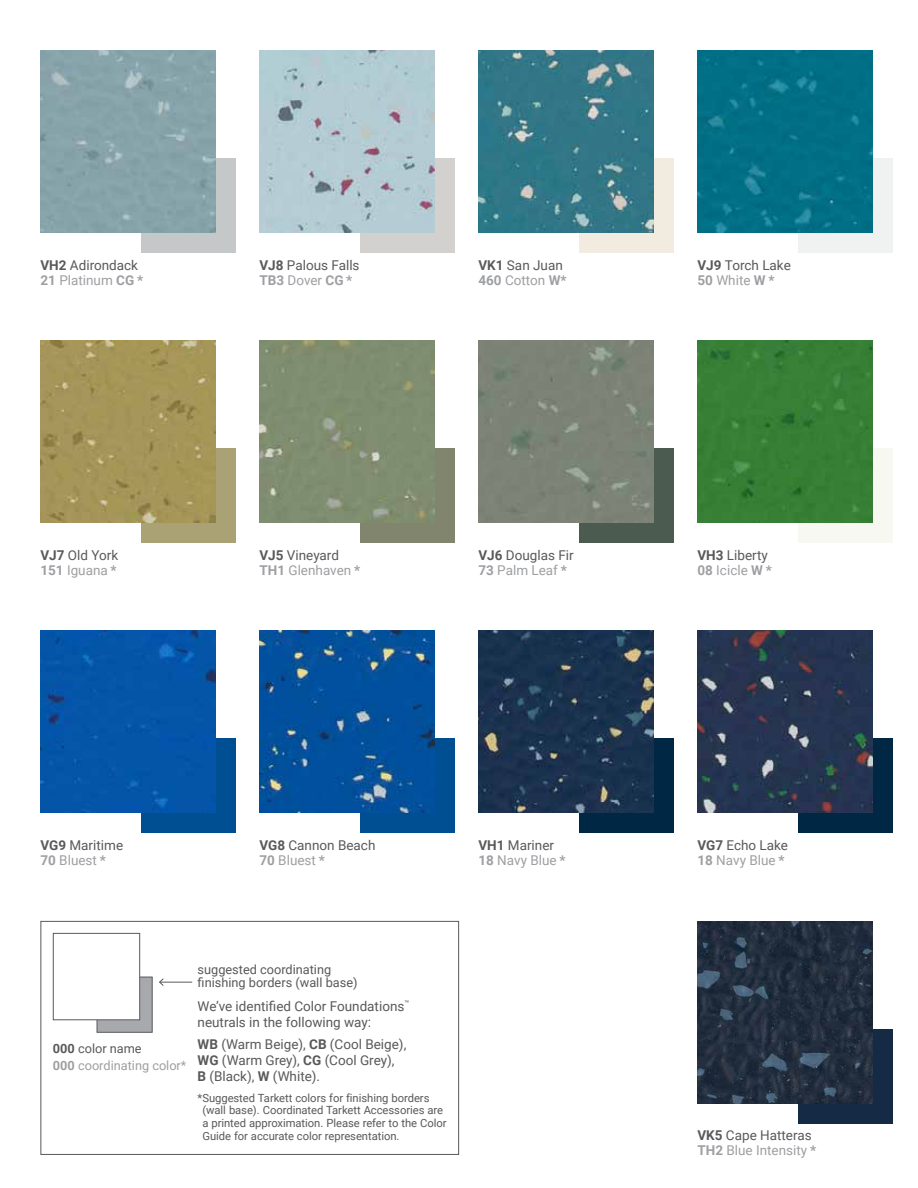
<style>
.page{position:relative;width:918px;height:1188px;background:#fff}
.page>*{position:absolute;margin:0;border:0;box-sizing:border-box;transform-origin:0 0}
.t1{font:13.5px/15px "Roboto";color:#58595b}
.t2{font:13.5px/15px "Roboto";color:#9d9fa2}
.t3{font:12.75px/13.5px "Roboto";color:#58595b}
.t4{font:12.75px/16.5px "Roboto";color:#9d9fa2}
.t5{font:11.25px/12.8px "Roboto";letter-spacing:-.005em;color:#58595b}
.s1{font-weight:700}
.s2{font-weight:700;color:#9d9fa2}
.s3{color:#9d9fa2}
.s4{font-weight:700;color:#58595b}
.s5{color:#58595b}
</style>
<div class="page">
<div style="left:142px;top:158px;width:94px;height:95px;background:#c5c8c9"></div>
<div style="left:361px;top:158px;width:94px;height:95px;background:#d2d1cd"></div>
<div style="left:580px;top:158px;width:94px;height:95px;background:#f2ebe0"></div>
<div style="left:799px;top:158px;width:94px;height:95px;background:#eff2f0"></div>
<div style="left:142px;top:448px;width:94px;height:95px;background:#aaa274"></div>
<div style="left:361px;top:448px;width:94px;height:95px;background:#82856d"></div>
<div style="left:580px;top:448px;width:94px;height:95px;background:#4c5b4f"></div>
<div style="left:799px;top:448px;width:94px;height:95px;background:#f8f8f2"></div>
<div style="left:142px;top:739px;width:94px;height:94px;background:#004f93"></div>
<div style="left:361px;top:739px;width:94px;height:94px;background:#004f93"></div>
<div style="left:580px;top:739px;width:94px;height:94px;background:#002744"></div>
<div style="left:799px;top:739px;width:94px;height:94px;background:#002744"></div>
<div style="left:799px;top:1029px;width:94px;height:95px;background:#142a45"></div>
<div style="left:40px;top:921px;width:419px;height:234px;border:1px solid #58595b"></div>
<div style="left:97px;top:977px;width:55px;height:56px;background:#a7a9ac;border:1px solid #58595b"></div>
<div style="left:53px;top:933px;width:87px;height:87px;background:#fff"></div>
<div style="left:53px;top:933px;width:87px;height:87px;border:1px solid #58595b"></div>
<hr style="left:160px;top:982px;width:32px;height:1px;background:#58595b">
<svg style="left:159px;top:978px;width:5px;height:8px"></svg>
<div style="left:40px;top:50px;width:176px;height:182px;background:#87a3a9"></div>
<img style="left:260px;top:50px;width:175px;height:182px">
<img style="left:478px;top:50px;width:176px;height:182px">
<div style="left:698px;top:50px;width:175px;height:182px;background:#016f86"></div>
<img style="left:40px;top:340px;width:176px;height:183px">
<img style="left:260px;top:340px;width:175px;height:183px">
<div style="left:478px;top:340px;width:176px;height:183px;background:#7b8276"></div>
<div style="left:698px;top:340px;width:175px;height:183px;background:#377f35"></div>
<div style="left:40px;top:631px;width:176px;height:182px;background:#0455a7"></div>
<img style="left:260px;top:631px;width:175px;height:182px">
<img style="left:478px;top:631px;width:176px;height:182px">
<img style="left:698px;top:631px;width:175px;height:182px">
<img style="left:698px;top:921px;width:175px;height:182px">
<p class="t1" style="left:40px;top:257px;width:104px"><span class="s1">VH2</span> Adirondack<br><span class="s2">21</span> <span class="s3">Platinum</span> <span class="s2">CG *</span></p>
<p class="t1" style="left:259px;top:257px;width:102px"><span class="s1">VJ8</span> Palous Falls<br><span class="s2">TB3</span> <span class="s3">Dover</span> <span class="s2">CG *</span></p>
<p class="t1" style="left:478px;top:257px;width:90px"><span class="s1">VK1</span> San Juan<br><span class="s2">460</span> <span class="s3">Cotton</span> <span class="s2">W*</span></p>
<p class="t1" style="left:697px;top:257px;width:95px"><span class="s1">VJ9</span> Torch Lake<br><span class="s2">50</span> <span class="s3">White</span> <span class="s2">W *</span></p>
<p class="t1" style="left:40px;top:547px;width:79px"><span class="s1">VJ7</span> Old York<br><span class="s2">151</span> <span class="s3">Iguana</span> <span class="s2">*</span></p>
<p class="t2" style="left:259px;top:547px;width:102px"><span class="s4">VJ5</span> <span class="s5">Vineyard<br></span><span class="s1">TH1</span> Glenhaven <span class="s1">*</span></p>
<p class="t1" style="left:478px;top:547px;width:97px"><span class="s1">VJ6</span> Douglas Fir<br><span class="s2">73</span> <span class="s3">Palm Leaf</span> <span class="s2">*</span></p>
<p class="t1" style="left:697px;top:547px;width:76px"><span class="s1">VH3</span> Liberty<br><span class="s2">08</span> <span class="s3">Icicle</span> <span class="s2">W *</span></p>
<p class="t1" style="left:40px;top:837px;width:84px"><span class="s1">VG9</span> Maritime<br><span class="s2">70</span> <span class="s3">Bluest</span> <span class="s2">*</span></p>
<p class="t1" style="left:259px;top:837px;width:117px"><span class="s1">VG8</span> Cannon Beach<br><span class="s2">70</span> <span class="s3">Bluest</span> <span class="s2">*</span></p>
<p class="t2" style="left:478px;top:837px;width:89px"><span class="s4">VH1</span> <span class="s5">Mariner<br></span><span class="s1">18</span> Navy Blue <span class="s1">*</span></p>
<p class="t1" style="left:697px;top:837px;width:92px"><span class="s1">VG7</span> Echo Lake<br><span class="s2">18</span> <span class="s3">Navy Blue</span> <span class="s2">*</span></p>
<p class="t4" style="left:53px;top:1040px;width:135px"><span class="s4">000</span> <span class="s5">color name<br></span><span class="s1">000</span> coordinating color*</p>
<p class="t3" style="left:198px;top:962px;width:161px">suggested coordinating finishing borders (wall base)</p>
<p class="t1" style="left:198px;top:998px;width:213px;line-height:15.8px">We’ve identified Color Foundations<sup>™ </sup>neutrals in the following way:</p>
<p class="t1" style="left:198px;top:1036px;width:210px;line-height:16.2px"><span class="s1">WB</span> (Warm Beige), <span class="s1">CB</span> (Cool Beige),<br><span class="s1">WG</span> (Warm Grey), <span class="s1">CG</span> (Cool Grey),<br><span class="s1">B</span> (Black), <span class="s1">W</span> (White).</p>
<p class="t5" style="left:202px;top:1091px;width:246px;text-indent:-5px">*Suggested Tarkett colors for finishing borders (wall base). Coordinated Tarkett Accessories are a printed approximation. Please refer to the Color Guide for accurate color representation.</p>
<p class="t2" style="left:697px;top:1128px;width:120px"><span class="s4">VK5</span> <span class="s5">Cape Hatteras<br></span><span class="s1">TH2</span> Blue Intensity <span class="s1">*</span></p>
</div>
